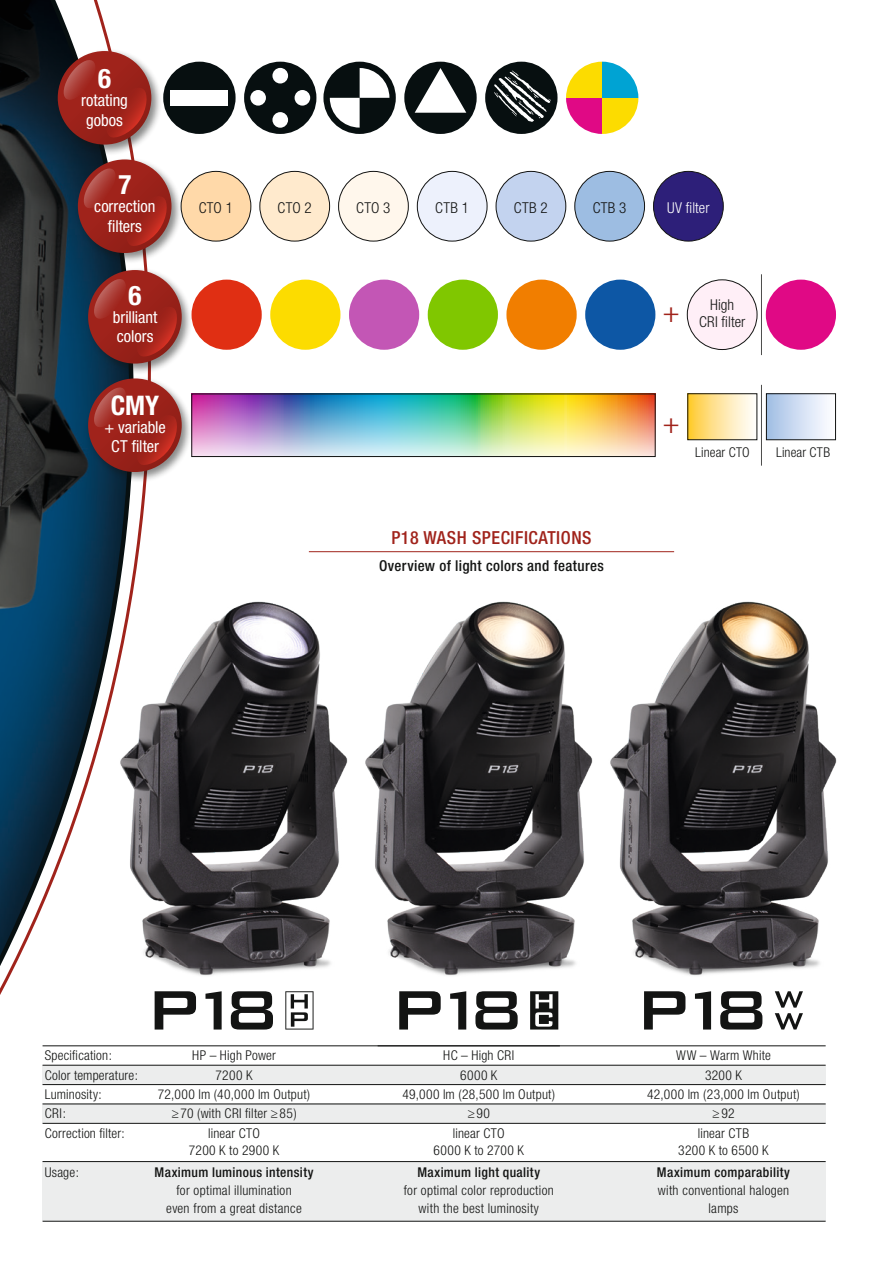
<style>
.page{position:relative;width:881px;height:1263px;background:#fff}
.page>*{position:absolute;margin:0;border:0;box-sizing:border-box;transform-origin:0 0}
.t1{font:30px "Minion Pro";color:#a0231b}
.t2{font:700 condensed 27px "Helvetica Neue";color:#fff}
.t3{font:500 condensed 18px "Helvetica Neue";letter-spacing:.03em;color:#a0231b}
.t4{font:condensed 16.5px/19.5px "Helvetica Neue";color:#fff;text-align:center}
.t5{font:500 condensed 15px "Helvetica Neue";letter-spacing:.025em;color:#131413}
.t6{font:300 condensed 15px "Helvetica Neue";letter-spacing:.025em;color:#131413}
.t7{font:300 condensed 15px/16.5px "Helvetica Neue";letter-spacing:.005em;color:#131413;text-align:center}
.t8{font:300 condensed 15px "Helvetica Neue";letter-spacing:.005em;color:#fff}
.t9{font:300 condensed 13.5px/19.4px "Helvetica Neue";letter-spacing:.02em;color:#131413;text-align:center}
.t10{font:500 condensed 13.5px "Helvetica Neue";letter-spacing:.03em;color:#131413}
.s1{font-family:"Helvetica";font-stretch:normal}
</style>
<div class="page">
<svg style="left:0;top:0;width:192px;height:1222px"></svg>
<div style="left:181px;top:171px;width:70px;height:70px;background:#ffd9a9;border-radius:50%"></div>
<div style="left:181px;top:171px;width:70px;height:70px;border:1px solid #131413;border-radius:50%"></div>
<div style="left:260px;top:171px;width:69px;height:70px;background:#ffeacd;border-radius:50%"></div>
<div style="left:259px;top:171px;width:71px;height:70px;border:1px solid #131413;border-radius:50%"></div>
<div style="left:338px;top:171px;width:70px;height:70px;background:#fff7ec;border-radius:50%"></div>
<div style="left:338px;top:171px;width:70px;height:70px;border:1px solid #131413;border-radius:50%"></div>
<div style="left:417px;top:171px;width:70px;height:70px;background:#edf1fc;border-radius:50%"></div>
<div style="left:417px;top:171px;width:70px;height:70px;border:1px solid #131413;border-radius:50%"></div>
<div style="left:496px;top:171px;width:69px;height:70px;background:#c3d3ef;border-radius:50%"></div>
<div style="left:495px;top:171px;width:71px;height:70px;border:1px solid #131413;border-radius:50%"></div>
<div style="left:574px;top:171px;width:70px;height:70px;background:#9dbde2;border-radius:50%"></div>
<div style="left:574px;top:171px;width:70px;height:70px;border:1px solid #131413;border-radius:50%"></div>
<div style="left:653px;top:171px;width:70px;height:70px;background:#2d1f79;border-radius:50%"></div>
<div style="left:653px;top:171px;width:70px;height:70px;border:1px solid #131413;border-radius:50%"></div>
<svg style="left:475px;top:991px;width:42px;height:38px"></svg>
<svg style="left:530px;top:991px;width:28px;height:38px"></svg>
<svg style="left:399px;top:991px;width:41px;height:38px"></svg>
<svg style="left:450px;top:991px;width:16px;height:38px"></svg>
<div style="left:43px;top:1065px;width:782px;height:19px;background:#eceded"></div>
<div style="left:43px;top:1104px;width:782px;height:19px;background:#eceded"></div>
<div style="left:43px;top:1161px;width:782px;height:60px;background:#eceded"></div>
<div style="left:75px;top:157px;width:107px;height:107px;background:#131413;opacity:.5"></div>
<svg style="left:78px;top:159px;width:93px;height:94px"></svg>
<svg style="left:82px;top:166px;width:86px;height:82px;background:#9b2f28"></svg>
<div style="left:55px;top:48px;width:107px;height:108px;background:#131413;opacity:.5"></div>
<svg style="left:58px;top:51px;width:93px;height:94px"></svg>
<svg style="left:61px;top:58px;width:87px;height:82px;background:#9a2d27"></svg>
<div style="left:85px;top:267px;width:108px;height:108px;background:#131413;opacity:.5"></div>
<div style="left:88px;top:270px;width:94px;height:94px;background:#9d221a;border-radius:47px"></div>
<svg style="left:92px;top:277px;width:34px;height:42px"></svg>
<svg style="left:134px;top:310px;width:44px;height:49px"></svg>
<div style="left:85px;top:376px;width:108px;height:107px;background:#131413;opacity:.5"></div>
<svg style="left:88px;top:378px;width:94px;height:94px;background:#9b241c"></svg>
<svg style="left:92px;top:385px;width:36px;height:45px;background:#96322f"></svg>
<svg style="left:134px;top:412px;width:44px;height:55px;background:#a22e26"></svg>
<div style="left:191px;top:280px;width:70px;height:70px;background:#e02f13;border-radius:50%"></div>
<div style="left:270px;top:280px;width:70px;height:70px;background:#fcdc00;border-radius:50%"></div>
<div style="left:349px;top:280px;width:70px;height:70px;background:#c356b5;border-radius:50%"></div>
<div style="left:427px;top:280px;width:70px;height:70px;background:#80c700;border-radius:50%"></div>
<div style="left:506px;top:280px;width:70px;height:70px;background:#f17e00;border-radius:50%"></div>
<div style="left:687px;top:280px;width:69px;height:69px;background:#ffeff7;border-radius:50%"></div>
<div style="left:686px;top:280px;width:71px;height:70px;border:1px solid #131413;border-radius:50%"></div>
<div style="left:585px;top:280px;width:70px;height:70px;background:#0d57a5;border-radius:50%"></div>
<div style="left:765px;top:280px;width:70px;height:70px;background:#e00985;border-radius:50%"></div>
<img style="left:119px;top:597px;width:229px;height:392px">
<img style="left:365px;top:601px;width:228px;height:375px">
<img style="left:610px;top:601px;width:227px;height:375px">
<hr style="left:43px;top:1045px;width:782px;height:1px;background:#131413">
<hr style="left:43px;top:1065px;width:782px;height:1px;background:#131413">
<hr style="left:43px;top:1084px;width:782px;height:1px;background:#131413">
<hr style="left:43px;top:1104px;width:782px;height:1px;background:#131413">
<hr style="left:43px;top:1123px;width:782px;height:1px;background:#131413">
<hr style="left:43px;top:1161px;width:782px;height:1px;background:#131413">
<hr style="left:43px;top:1221px;width:782px;height:1px;background:#131413">
<svg style="left:231px;top:991px;width:42px;height:38px"></svg>
<svg style="left:285px;top:991px;width:28px;height:38px"></svg>
<svg style="left:154px;top:991px;width:42px;height:38px"></svg>
<svg style="left:205px;top:991px;width:16px;height:38px"></svg>
<img style="left:193px;top:396px;width:460px;height:59px">
<div style="left:191px;top:394px;width:464px;height:63px;border:1px solid #131413"></div>
<div style="left:766px;top:394px;width:69px;height:46px;background:linear-gradient(to right,#a2bee5,#fff)"></div>
<div style="left:765px;top:393px;width:70px;height:47px;border:1px solid #131413"></div>
<svg style="left:689px;top:395px;width:64px;height:43px;background:#ffe59d"></svg>
<div style="left:687px;top:393px;width:69px;height:47px;border:1px solid #131413"></div>
<hr style="left:309px;top:551px;width:364px;height:1px;background:#a0231b">
<div style="left:485px;top:62px;width:72px;height:72px;background:#070f10;border-radius:50%"></div>
<svg style="left:493px;top:70px;width:58px;height:52px"></svg>
<hr style="left:760px;top:274px;width:1px;height:81px;background:#4d4d4c">
<hr style="left:760px;top:385px;width:1px;height:81px;background:#4d4d4c">
<svg style="left:720px;top:991px;width:42px;height:38px"></svg>
<svg style="left:644px;top:991px;width:41px;height:38px"></svg>
<svg style="left:694px;top:991px;width:16px;height:38px"></svg>
<svg style="left:774px;top:991px;width:28px;height:38px"></svg>
<svg style="left:566px;top:62px;width:36px;height:36px"></svg>
<svg style="left:602px;top:62px;width:36px;height:36px"></svg>
<svg style="left:566px;top:98px;width:36px;height:36px"></svg>
<svg style="left:602px;top:98px;width:36px;height:36px"></svg>
<div style="left:163px;top:62px;width:72px;height:72px;background:#070f10;border-radius:50%"></div>
<div style="left:170px;top:90px;width:58px;height:16px;background:#fff"></div>
<div style="left:244px;top:62px;width:72px;height:72px;background:#070f10;border-radius:50%"></div>
<div style="left:272px;top:112px;width:16px;height:16px;background:#fff;border-radius:50%"></div>
<div style="left:272px;top:68px;width:16px;height:15px;background:#fff;border-radius:50%"></div>
<div style="left:250px;top:90px;width:16px;height:16px;background:#fff;border-radius:50%"></div>
<div style="left:294px;top:90px;width:16px;height:16px;background:#fff;border-radius:50%"></div>
<div style="left:323px;top:62px;width:72px;height:72px;background:#070f10;border-radius:50%"></div>
<svg style="left:329px;top:68px;width:60px;height:60px"></svg>
<div style="left:404px;top:62px;width:72px;height:72px;background:#070f10;border-radius:50%"></div>
<svg style="left:414px;top:68px;width:52px;height:45px"></svg>
<h2 class="t2" style="left:98px;top:62px;width:14px">6</h2>
<p class="t4" style="left:81px;top:90px;width:48px">rotating gobos</p>
<h2 class="t2" style="left:118px;top:168px;width:14px">7</h2>
<p class="t4" style="left:94px;top:197px;width:63px">correction filters</p>
<h2 class="t2" style="left:129px;top:279px;width:14px">6</h2>
<p class="t4" style="left:113px;top:307px;width:46px;text-align:left">brilliant colors</p>
<h2 class="t2" style="left:111px;top:389px;width:50px">CMY</h2>
<p class="t4" style="left:104px;top:417px;width:63px">+ variable<br>CT filter</p>
<p class="t6" style="left:199px;top:199px;width:36px">CTO 1</p>
<p class="t6" style="left:277px;top:199px;width:36px">CTO 2</p>
<p class="t6" style="left:356px;top:199px;width:36px">CTO 3</p>
<p class="t6" style="left:435px;top:199px;width:35px">CTB 1</p>
<p class="t6" style="left:513px;top:199px;width:35px">CTB 2</p>
<p class="t6" style="left:592px;top:199px;width:35px">CTB 3</p>
<p class="t8" style="left:666px;top:199px;width:44px">UV filter</p>
<h3 class="t3" style="left:391px;top:527px;width:202px">P18 WASH SPECIFICATIONS</h3>
<p class="t5" style="left:379px;top:557px;width:226px">Overview of light colors and features</p>
<h1 class="t1" style="left:662px;top:293px;width:19px">+</h1>
<p class="t7" style="left:698px;top:296px;width:48px">High<br>CRI filter</p>
<h1 class="t1" style="left:662px;top:403px;width:19px">+</h1>
<p class="t9" style="left:694px;top:443px;width:56px">Linear CTO</p>
<p class="t9" style="left:775px;top:443px;width:56px">Linear CTB</p>
<p class="t9" style="left:45px;top:1046px;width:95px;text-align:left">Specification:<br>Color temperature:<br>Luminosity:<br>CRI:<br>Correction filter:</p>
<p class="t9" style="left:45px;top:1162px;width:36px">Usage:</p>
<p class="t10" style="left:154px;top:1164px;width:160px">Maximum luminous intensity</p>
<p class="t9" style="left:166px;top:1181px;width:137px;line-height:18px">for optimal illumination even from a great distance</p>
<p class="t9" style="left:158px;top:1046px;width:154px">HP – High Power<br>7200 K<br>72,000 lm (40,000 lm Output) <span class="s1">≥</span>70 (with CRI filter <span class="s1">≥</span>85) linear CTO</p>
<p class="t9" style="left:189px;top:1140px;width:92px">7200 K to 2900 K</p>
<p class="t9" style="left:402px;top:1046px;width:154px">HC – High CRI<br>6000 K<br>49,000 lm (28,500 lm Output) <span class="s1">≥</span>90<br>linear CTO</p>
<p class="t9" style="left:433px;top:1140px;width:92px">6000 K to 2700 K</p>
<p class="t10" style="left:417px;top:1164px;width:124px">Maximum light quality</p>
<p class="t9" style="left:403px;top:1181px;width:151px;line-height:18px">for optimal color reproduction with the best luminosity</p>
<p class="t9" style="left:647px;top:1046px;width:154px">WW – Warm White<br>3200 K<br>42,000 lm (23,000 lm Output) <span class="s1">≥</span>92<br>linear CTB</p>
<p class="t9" style="left:678px;top:1140px;width:92px">3200 K to 6500 K</p>
<p class="t10" style="left:656px;top:1164px;width:134px">Maximum comparability</p>
<p class="t9" style="left:657px;top:1181px;width:133px;line-height:18px">with conventional halogen lamps</p>
</div>
